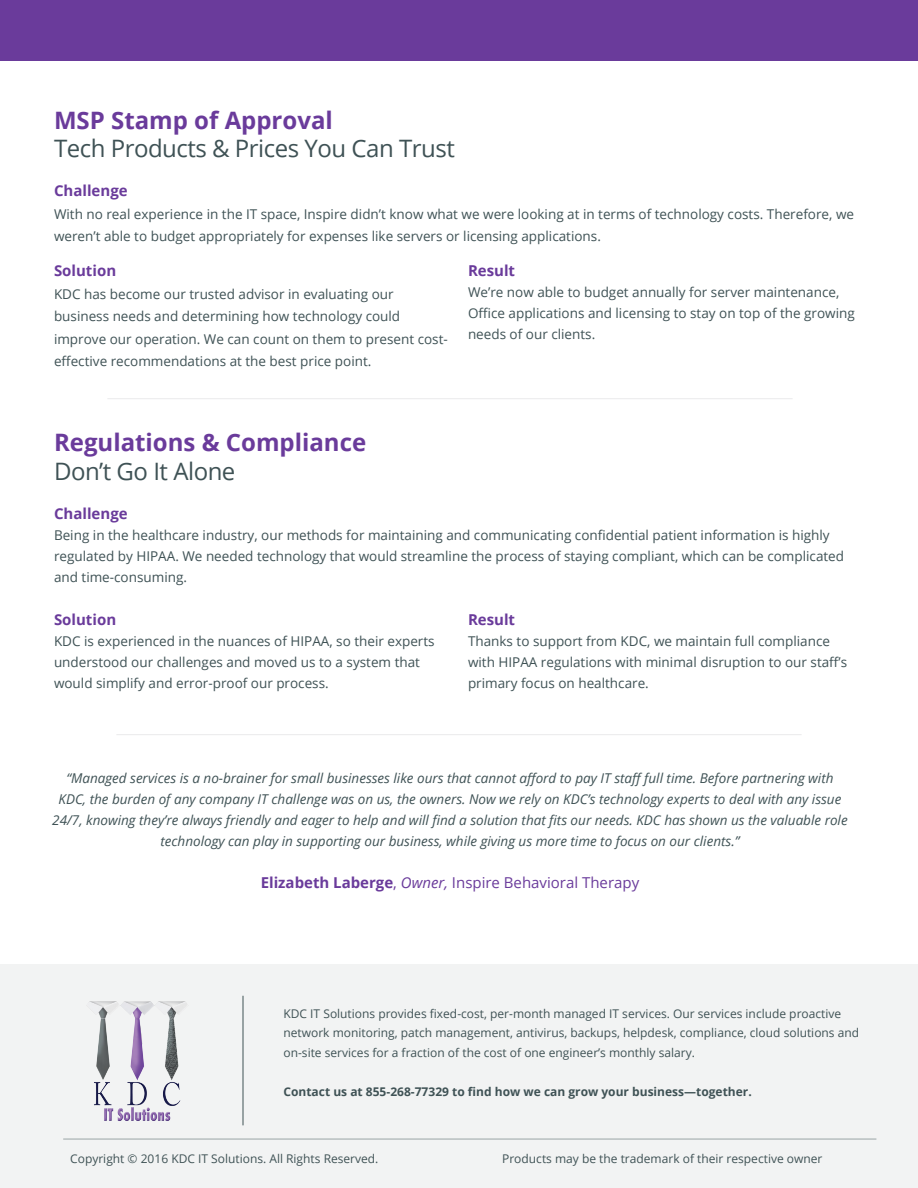
<style>
.page{position:relative;width:918px;height:1188px;background:#fff}
.page>*{position:absolute;margin:0;border:0;box-sizing:border-box;transform-origin:0 0}
.t1{font:24px "Open Sans";letter-spacing:-.02em;color:#3f5255}
.t2{font:700 24px "Open Sans";color:#6a3b9b}
.t3{font:15px "Open Sans";color:#6a3b9b}
.t4{font:700 15px "Open Sans";color:#6a3b9b}
.t5{font:13.5px/21px "Open Sans";color:#3f5255}
.t6{font:italic 13.5px/21px "Open Sans";color:#3f5255;text-align:center}
.t7{font:12px/19.5px "Open Sans";color:#3f5255}
.t8{font:700 12px "Open Sans";color:#3f5255}
.s1{font-weight:700}
.s2{font-style:italic}
</style>
<div class="page">
<div style="left:0;top:0;width:918px;height:60px;background:#6a3b9b"></div>
<hr style="left:107px;top:398px;width:686px;height:1px;background:#d5d6d8">
<div style="left:0;top:964px;width:918px;height:224px;background:#f2f3f3"></div>
<hr style="left:63px;top:1139px;width:813px;height:1px;background:#3f5255">
<hr style="left:116px;top:734px;width:686px;height:1px;background:#d5d6d8">
<hr style="left:243px;top:996px;width:1px;height:129px;background:#3f5255">
<img style="left:89px;top:1001px;width:98px;height:120px">
<p class="t2" style="left:54px;top:103px;width:280px">MSP Stamp of Approval</p>
<p class="t1" style="left:54px;top:132px;width:402px">Tech Products &amp; Prices You Can Trust</p>
<p class="t4" style="left:54px;top:180px;width:75px">Challenge</p>
<p class="t5" style="left:54px;top:202px;width:802px;line-height:22.5px">With no real experience in the IT space, Inspire didn’t know what we were looking at in terms of technology costs. Therefore, we weren’t able to budget appropriately for expenses like servers or licensing applications.</p>
<p class="t4" style="left:54px;top:260px;width:64px">Solution</p>
<p class="t5" style="left:54px;top:282px;width:395px;line-height:22.5px">KDC has become our trusted advisor in evaluating our business needs and determining how technology could improve our operation. We can count on them to present cost&shy;effective recommendations at the best price point.</p>
<p class="t4" style="left:468px;top:260px;width:49px">Result</p>
<p class="t5" style="left:468px;top:281px;width:388px">We’re now able to budget annually for server maintenance,<br>Office applications and licensing to stay on top of the growing needs of our clients.</p>
<p class="t2" style="left:54px;top:426px;width:314px">Regulations &amp; Compliance</p>
<p class="t1" style="left:54px;top:455px;width:183px">Don’t Go It Alone</p>
<p class="t4" style="left:54px;top:503px;width:75px">Challenge</p>
<p class="t5" style="left:54px;top:524px;width:792px">Being in the healthcare industry, our methods for maintaining and communicating confidential patient information is highly regulated by HIPAA. We needed technology that would streamline the process of staying compliant, which can be complicated and time-consuming.</p>
<p class="t4" style="left:468px;top:609px;width:49px">Result</p>
<p class="t5" style="left:468px;top:630px;width:381px">Thanks to support from KDC, we maintain full compliance with HIPAA regulations with minimal disruption to our staff’s primary focus on healthcare.</p>
<p class="t4" style="left:54px;top:609px;width:64px">Solution</p>
<p class="t5" style="left:54px;top:630px;width:382px">KDC is experienced in the nuances of HIPAA, so their experts understood our challenges and moved us to a system that would simplify and error-proof our process.</p>
<p class="t6" style="left:52px;top:767px;width:797px">“Managed services is a no-brainer for small businesses like ours that cannot afford to pay IT staff full time. Before partnering with KDC, the burden of any company IT challenge was on us, the owners. Now we rely on KDC’s technology experts to deal with any issue 24/7, knowing they’re always friendly and eager to help and will find a solution that fits our needs. KDC has shown us the valuable role technology can play in supporting our business, while giving us more time to focus on our clients.”</p>
<p class="t3" style="left:261px;top:872px;width:380px"><span class="s1">Elizabeth Laberge</span>, <span class="s2">Owner,</span> Inspire Behavioral Therapy</p>
<p class="t7" style="left:284px;top:1003px;width:577px">KDC IT Solutions provides fixed-cost, per-month managed IT services. Our services include proactive network monitoring, patch management, antivirus, backups, helpdesk, compliance, cloud solutions and on-site services for a fraction of the cost of one engineer’s monthly salary.</p>
<p class="t8" style="left:284px;top:1083px;width:470px">Contact us at 855-268-77329 to find how we can grow your business—together.</p>
<p class="t7" style="left:70px;top:1149px;width:310px">Copyright © 2016 KDC IT Solutions. All Rights Reserved.</p>
<p class="t7" style="left:502px;top:1149px;width:322px">Products may be the trademark of their respective owner</p>
</div>
